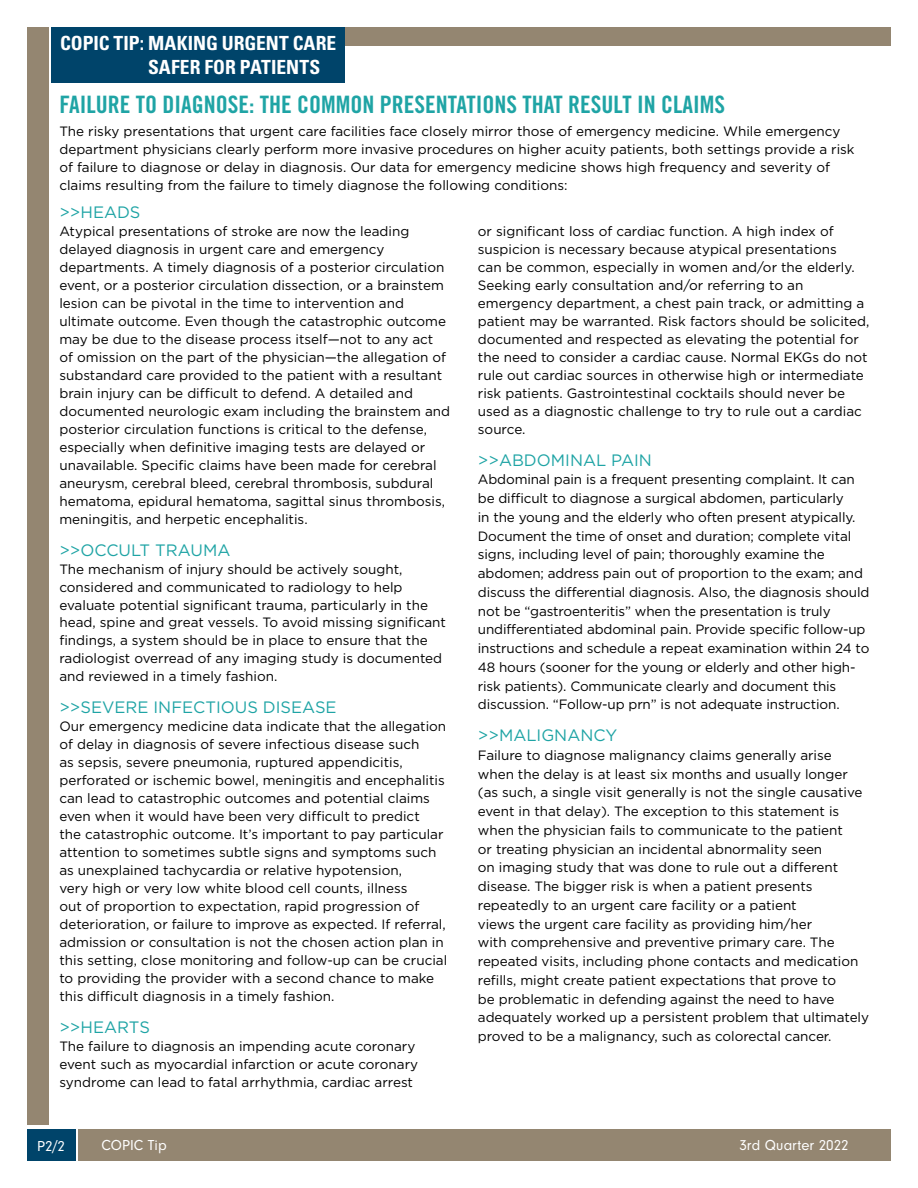
<style>
.page{position:relative;width:918px;height:1188px;background:#fff}
.page>*{position:absolute;margin:0;border:0;box-sizing:border-box;transform-origin:0 0}
.t1{font:24px "Trade Gothic LT Std Bd Cn 20";color:#1fa4a5}
.t2{font:700 condensed 19.5px/24px "Univers";color:#fff}
.t3{font:16.5px "Gotham";color:#1fa4a5}
.t4{font:15px "Neuzeit Gro";color:#fff}
.t5{font:13.5px/18px "Gotham";color:#000}
</style>
<div class="page">
<div style="left:57px;top:27px;width:834px;height:18px;background:#948671"></div>
<div style="left:51px;top:27px;width:294px;height:55px;background:#00446a"></div>
<div style="left:27px;top:27px;width:21px;height:1097px;background:#948671"></div>
<div style="left:79px;top:1130px;width:812px;height:31px;background:#948671"></div>
<div style="left:27px;top:1130px;width:48px;height:31px;background:#00446a"></div>
<h2 class="t2" style="left:148px;top:31px;width:190px;text-indent:-88px">COPIC TIP: MAKING URGENT CARE<br>SAFER FOR PATIENTS</h2>
<h1 class="t1" style="left:59px;top:89px;width:667px">FAILURE TO DIAGNOSE: THE COMMON PRESENTATIONS THAT RESULT IN CLAIMS</h1>
<p class="t5" style="left:59px;top:122px;width:797px">The risky presentations that urgent care facilities face closely mirror those of emergency medicine. While emergency department physicians clearly perform more invasive procedures on higher acuity patients, both settings provide a risk of failure to diagnose or delay in diagnosis. Our data for emergency medicine shows high frequency and severity of claims resulting from the failure to timely diagnose the following conditions:</p>
<p class="t3" style="left:59px;top:203px;width:83px">&gt;&gt;HEADS</p>
<p class="t5" style="left:59px;top:222px;width:392px">Atypical presentations of stroke are now the leading delayed diagnosis in urgent care and emergency departments. A timely diagnosis of a posterior circulation event, or a posterior circulation dissection, or a brainstem lesion can be pivotal in the time to intervention and ultimate outcome. Even though the catastrophic outcome may be due to the disease process itself—not to any act of omission on the part of the physician—the allegation of substandard care provided to the patient with a resultant brain injury can be difficult to defend. A detailed and documented neurologic exam including the brainstem and posterior circulation functions is critical to the defense, especially when definitive imaging tests are delayed or unavailable. Specific claims have been made for cerebral aneurysm, cerebral bleed, cerebral thrombosis, subdural hematoma, epidural hematoma, sagittal sinus thrombosis, meningitis, and herpetic encephalitis.</p>
<p class="t3" style="left:59px;top:541px;width:173px">&gt;&gt;OCCULT TRAUMA</p>
<p class="t5" style="left:59px;top:560px;width:388px">The mechanism of injury should be actively sought, considered and communicated to radiology to help evaluate potential significant trauma, particularly in the head, spine and great vessels. To avoid missing significant findings, a system should be in place to ensure that the radiologist overread of any imaging study is documented and reviewed in a timely fashion.</p>
<p class="t3" style="left:59px;top:698px;width:279px">&gt;&gt;SEVERE INFECTIOUS DISEASE</p>
<p class="t5" style="left:59px;top:717px;width:389px">Our emergency medicine data indicate that the allegation of delay in diagnosis of severe infectious disease such<br>as sepsis, severe pneumonia, ruptured appendicitis, perforated or ischemic bowel, meningitis and encephalitis can lead to catastrophic outcomes and potential claims even when it would have been very difficult to predict<br>the catastrophic outcome. It’s important to pay particular attention to sometimes subtle signs and symptoms such as unexplained tachycardia or relative hypotension,<br>very high or very low white blood cell counts, illness<br>out of proportion to expectation, rapid progression of deterioration, or failure to improve as expected. If referral, admission or consultation is not the chosen action plan in this setting, close monitoring and follow-up can be crucial to providing the provider with a second chance to make this difficult diagnosis in a timely fashion.</p>
<p class="t3" style="left:59px;top:1018px;width:92px">&gt;&gt;HEARTS</p>
<p class="t5" style="left:59px;top:1037px;width:360px">The failure to diagnosis an impending acute coronary event such as myocardial infarction or acute coronary syndrome can lead to fatal arrhythmia, cardiac arrest</p>
<p class="t5" style="left:478px;top:222px;width:393px">or significant loss of cardiac function. A high index of suspicion is necessary because atypical presentations<br>can be common, especially in women and/or the elderly.<br>Seeking early consultation and/or referring to an emergency department, a chest pain track, or admitting a patient may be warranted. Risk factors should be solicited, documented and respected as elevating the potential for the need to consider a cardiac cause. Normal EKGs do not rule out cardiac sources in otherwise high or intermediate risk patients. Gastrointestinal cocktails should never be used as a diagnostic challenge to try to rule out a cardiac source.</p>
<p class="t3" style="left:478px;top:451px;width:176px">&gt;&gt;ABDOMINAL PAIN</p>
<p class="t5" style="left:478px;top:470px;width:393px;line-height:18.8px">Abdominal pain is a frequent presenting complaint. It can be difficult to diagnose a surgical abdomen, particularly<br>in the young and the elderly who often present atypically.<br>Document the time of onset and duration; complete vital signs, including level of pain; thoroughly examine the abdomen; address pain out of proportion to the exam; and discuss the differential diagnosis. Also, the diagnosis should not be “gastroenteritis” when the presentation is truly undifferentiated abdominal pain. Provide specific follow-up instructions and schedule a repeat examination within 24 to 48 hours (sooner for the young or elderly and other high&shy;risk patients). Communicate clearly and document this discussion. “Follow-up prn” is not adequate instruction.</p>
<p class="t3" style="left:478px;top:726px;width:141px">&gt;&gt;MALIGNANCY</p>
<p class="t5" style="left:478px;top:745px;width:393px;line-height:18.8px">Failure to diagnose malignancy claims generally arise when the delay is at least six months and usually longer (as such, a single visit generally is not the single causative event in that delay). The exception to this statement is when the physician fails to communicate to the patient<br>or treating physician an incidental abnormality seen<br>on imaging study that was done to rule out a different disease. The bigger risk is when a patient presents repeatedly to an urgent care facility or a patient<br>views the urgent care facility as providing him/her<br>with comprehensive and preventive primary care. The repeated visits, including phone contacts and medication refills, might create patient expectations that prove to<br>be problematic in defending against the need to have adequately worked up a persistent problem that ultimately proved to be a malignancy, such as colorectal cancer.</p>
<p class="t4" style="left:37px;top:1138px;width:29px">P2/2</p>
<p class="t4" style="left:102px;top:1137px;width:67px">COPIC Tip</p>
<p class="t4" style="left:739px;top:1137px;width:111px">3rd Quarter 2022</p>
</div>
